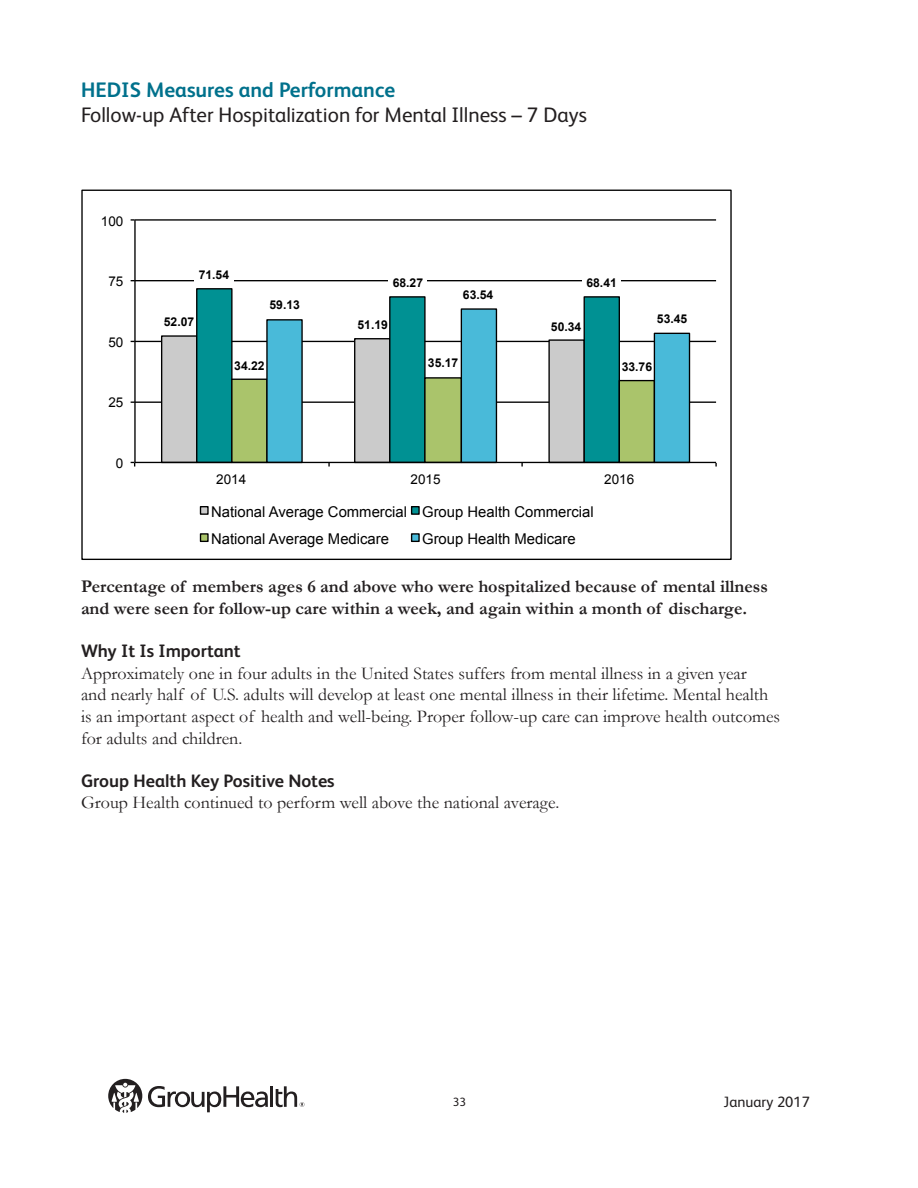
<style>
.page{position:relative;width:918px;height:1188px;background:#fff}
.page>*{position:absolute;margin:0;border:0;box-sizing:border-box;transform-origin:0 0}
.t1{font:21px "FS Albert";color:#231f20}
.t2{font:700 21px "FS Albert";color:#00718c}
.t3{font:18px/21.6px "Garamond";color:#231f20}
.t4{font:700 18px "Garamond";color:#231f20}
.t5{font:700 18px "FS Albert";color:#231f20}
.t6{font:15px "FS Albert";color:#231f20}
.t7{font:14.85px/27.2px "Arial";color:#000}
.t8{font:13.5px "Arial";color:#000}
.t9{font:700 12.15px "Arial";color:#000}
.t10{font:12px "FS Albert";color:#231f20}
</style>
<div class="page">
<hr style="left:135px;top:402px;width:581px;height:1px;background:#000">
<hr style="left:135px;top:341px;width:581px;height:1px;background:#000">
<hr style="left:135px;top:280px;width:581px;height:1px;background:#000">
<hr style="left:135px;top:219px;width:581px;height:2px;background:#000">
<svg style="left:160px;top:335px;width:35px;height:127px;background:#c1c1c1"></svg>
<svg style="left:195px;top:288px;width:425px;height:174px"></svg>
<svg style="left:266px;top:308px;width:425px;height:154px"></svg>
<hr style="left:134px;top:220px;width:2px;height:242px;background:#000">
<hr style="left:135px;top:462px;width:581px;height:1px;background:#000">
<svg style="left:231px;top:377px;width:425px;height:90px"></svg>
<div style="left:195px;top:265px;width:39px;height:19px;background:#fff"></div>
<div style="left:389px;top:273px;width:38px;height:19px;background:#fff"></div>
<div style="left:582px;top:273px;width:39px;height:18px;background:#fff"></div>
<div style="left:201px;top:507px;width:7px;height:7px;background:#cbcbcb"></div>
<div style="left:200px;top:506px;width:9px;height:9px;border:1px solid #000"></div>
<div style="left:412px;top:507px;width:7px;height:7px;background:#009193"></div>
<div style="left:411px;top:506px;width:9px;height:9px;border:1px solid #000"></div>
<div style="left:201px;top:534px;width:7px;height:7px;background:#aac46b"></div>
<div style="left:200px;top:533px;width:9px;height:9px;border:1px solid #000"></div>
<div style="left:412px;top:534px;width:7px;height:7px;background:#49bad9"></div>
<div style="left:411px;top:533px;width:9px;height:9px;border:1px solid #000"></div>
<svg style="left:108px;top:1079px;width:34px;height:34px"></svg>
<hr style="left:270px;top:1086px;width:3px;height:21px;background:#231f20">
<svg style="left:148px;top:1086px;width:120px;height:26px"></svg>
<svg style="left:276px;top:1086px;width:28px;height:21px"></svg>
<p class="t2" style="left:81px;top:76px;width:316px">HEDIS Measures and Performance</p>
<p class="t1" style="left:81px;top:101px;width:507px">Follow-up After Hospitalization for Mental Illness – 7 Days</p>
<p class="t8" style="left:101px;top:212px;width:24px">100</p>
<p class="t8" style="left:108px;top:273px;width:17px">75</p>
<p class="t8" style="left:108px;top:333px;width:17px">50</p>
<p class="t8" style="left:108px;top:394px;width:17px">25</p>
<p class="t8" style="left:116px;top:454px;width:9px">0</p>
<p class="t9" style="left:199px;top:267px;width:32px">71.54</p>
<p class="t9" style="left:269px;top:297px;width:32px">59.13</p>
<p class="t9" style="left:393px;top:275px;width:32px">68.27</p>
<p class="t9" style="left:586px;top:275px;width:32px">68.41</p>
<p class="t9" style="left:463px;top:286px;width:32px">63.54</p>
<p class="t9" style="left:164px;top:314px;width:32px">52.07</p>
<p class="t9" style="left:358px;top:316px;width:32px">51.19</p>
<p class="t9" style="left:551px;top:318px;width:32px">50.34</p>
<p class="t9" style="left:657px;top:311px;width:32px">53.45</p>
<p class="t9" style="left:234px;top:357px;width:32px">34.22</p>
<p class="t9" style="left:428px;top:355px;width:32px">35.17</p>
<p class="t9" style="left:622px;top:358px;width:32px">33.76</p>
<p class="t8" style="left:216px;top:471px;width:32px">2014</p>
<p class="t8" style="left:411px;top:471px;width:32px">2015</p>
<p class="t8" style="left:604px;top:471px;width:32px">2016</p>
<p class="t7" style="left:211px;top:498px;width:384px">National Average Commercial Group Health Commercial<br>National Average Medicare</p>
<p class="t7" style="left:422px;top:526px;width:155px">Group Health Medicare</p>
<p class="t4" style="left:81px;top:576px;width:688px">Percentage of members ages 6 and above who were hospitalized because of mental illness</p>
<p class="t4" style="left:81px;top:598px;width:668px">and were seen for follow-up care within a week, and again within a month of discharge.</p>
<p class="t5" style="left:81px;top:639px;width:161px">Why It Is Important</p>
<p class="t3" style="left:81px;top:662px;width:667px">Approximately one in four adults in the United States suffers from mental illness in a given year</p>
<p class="t3" style="left:81px;top:684px;width:701px">and nearly half of U.S. adults will develop at least one mental illness in their lifetime. Mental health is an important aspect of health and well-being. Proper follow-up care can improve health outcomes for adults and children.</p>
<p class="t5" style="left:81px;top:768px;width:255px">Group Health Key Positive Notes</p>
<p class="t3" style="left:81px;top:792px;width:480px">Group Health continued to perform well above the national average.</p>
<p class="t10" style="left:453px;top:1094px;width:15px">33</p>
<p class="t6" style="left:724px;top:1092px;width:88px">January 2017</p>
</div>
